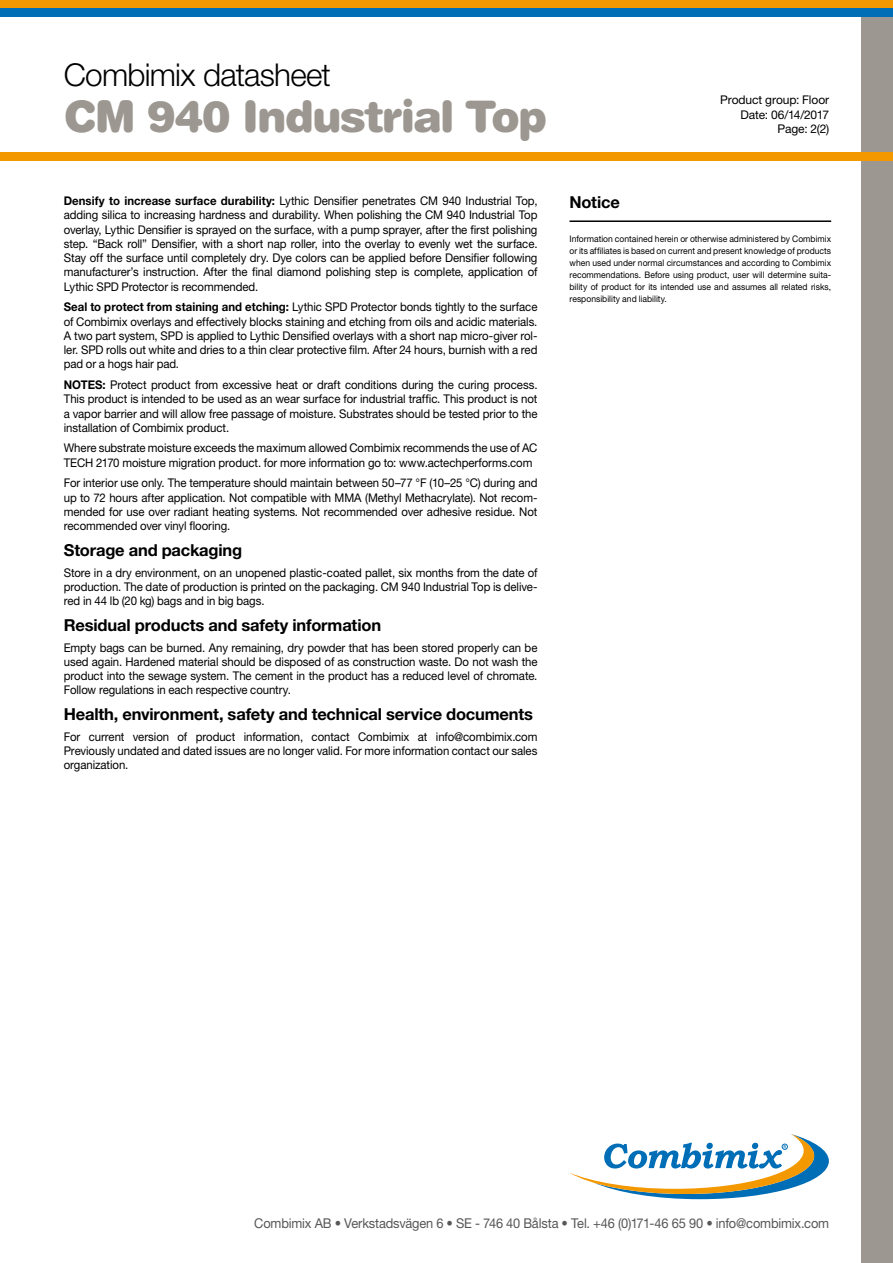
<style>
.page{position:relative;width:893px;height:1263px;background:#fff}
.page>*{position:absolute;margin:0;border:0;box-sizing:border-box;transform-origin:0 0}
.t1{font:900 43.5px "Helvetica Rounded LT Std";letter-spacing:-.035em;color:#9c9790}
.t2{font:300 31.5px "Helvetica Neue LT Std";letter-spacing:-.025em;color:#000}
.t3{font:700 16.5px "Helvetica Neue LT Std";letter-spacing:-.01em;color:#000}
.t4{font:13.5px "Helvetica Neue LT Std";letter-spacing:-.01em;color:#575756;scale:.95 1}
.t5{font:12px/14.2px "Helvetica Neue LT Std";letter-spacing:-.005em;color:#000;text-align:justify;scale:.95 1}
.t6{font:12px/14.4px "Helvetica Neue LT Std";letter-spacing:-.005em;color:#000;text-align:right}
.t7{font:9px/12px "Helvetica Neue LT Std";color:#000;text-align:justify;scale:.95 1}
.s1{font-weight:700}
</style>
<div class="page">
<div style="left:862px;top:17px;width:31px;height:1246px;background:#9c9790"></div>
<div style="left:0;top:0;width:893px;height:9px;background:#f49800"></div>
<div style="left:0;top:9px;width:893px;height:8px;background:#006db7"></div>
<div style="left:0;top:152px;width:893px;height:9px;background:#f49800"></div>
<svg style="left:570px;top:1134px;width:259px;height:65px"></svg>
<hr style="left:569px;top:220px;width:262px;height:2px;background:#000">
<h2 class="t2" style="left:64px;top:56px;width:269px">Combimix datasheet</h2>
<h1 class="t1" style="left:64px;top:88px;width:485px">CM 940 Industrial Top</h1>
<p class="t6" style="left:720px;top:93px;width:110px">Product group: Floor<br>Date: 06/14/2017</p>
<p class="t6" style="left:777px;top:121px;width:53px">Page: 2(2)</p>
<p class="t5" style="left:64px;top:194px;width:500px"><span class="s1">Densify to increase surface durability:</span> Lythic Densifier penetrates CM 940 Industrial Top,</p>
<h3 class="t3" style="left:569px;top:192px;width:52px">Notice</h3>
<p class="t5" style="left:64px;top:208px;width:500px">adding silica to increasing hardness and durability. When polishing the CM 940 Industrial Top overlay, Lythic Densifier is sprayed on the surface, with a pump sprayer, after the first polishing step. “Back roll” Densifier, with a short nap roller, into the overlay to evenly wet the surface.<br>Stay off the surface until completely dry. Dye colors can be applied before Densifier following manufacturer’s instruction. After the final diamond polishing step is complete, application of Lythic SPD Protector is recommended.</p>
<p class="t5" style="left:64px;top:300px;width:500px"><span class="s1">Seal to protect from staining and etching:</span> Lythic SPD Protector bonds tightly to the surface of Combimix overlays and effectively blocks staining and etching from oils and acidic materials.<br>A two part system, SPD is applied to Lythic Densified overlays with a short nap micro-giver rol&shy;ler. SPD rolls out white and dries to a thin clear protective film. After 24 hours, burnish with a red pad or a hogs hair pad.</p>
<p class="t5" style="left:64px;top:377px;width:500px"><span class="s1">NOTES:</span> Protect product from excessive heat or draft conditions during the curing process.<br>This product is intended to be used as an wear surface for industrial traffic. This product is not a vapor barrier and will allow free passage of moisture. Substrates should be tested prior to the installation of Combimix product.</p>
<p class="t5" style="left:64px;top:441px;width:500px">Where substrate moisture exceeds the maximum allowed Combimix recommends the use of AC<br>TECH 2170 moisture migration product. for more information go to: www.actechperforms.com</p>
<p class="t5" style="left:64px;top:476px;width:500px">For interior use only. The temperature should maintain between 50–77 °F (10–25 °C) during and up to 72 hours after application. Not compatible with MMA (Methyl Methacrylate). Not recom&shy;mended for use over radiant heating systems. Not recommended over adhesive residue. Not recommended over vinyl flooring.</p>
<h3 class="t3" style="left:64px;top:540px;width:180px">Storage and packaging</h3>
<p class="t5" style="left:64px;top:565px;width:500px">Store in a dry environment, on an unopened plastic-coated pallet, six months from the date of production. The date of production is printed on the packaging. CM 940 Industrial Top is delive&shy;red in 44 lb (20 kg) bags and in big bags.</p>
<h3 class="t3" style="left:64px;top:615px;width:319px">Residual products and safety information</h3>
<p class="t5" style="left:64px;top:640px;width:500px">Empty bags can be burned. Any remaining, dry powder that has been stored properly can be used again. Hardened material should be disposed of as construction waste. Do not wash the product into the sewage system. The cement in the product has a reduced level of chromate.<br>Follow regulations in each respective country.</p>
<h3 class="t3" style="left:64px;top:704px;width:471px">Health, environment, safety and technical service documents</h3>
<p class="t5" style="left:64px;top:729px;width:500px">For current version of product information, contact Combimix at info@combimix.com Previously undated and dated issues are no longer valid. For more information contact our sales organization.</p>
<p class="t7" style="left:569px;top:232px;width:277px">Information contained herein or otherwise administered by Combimix or its affiliates is based on current and present knowledge of products when used under normal circumstances and according to Combimix recommendations. Before using product, user will determine suita&shy;bility of product for its intended use and assumes all related risks, responsibility and liability.</p>
<p class="t4" style="left:254px;top:1215px;width:607px">Combimix AB • Verkstadsvägen 6 • SE - 746 40 Bålsta • Tel. +46 (0)171-46 65 90 • info@combimix.com</p>
</div>
